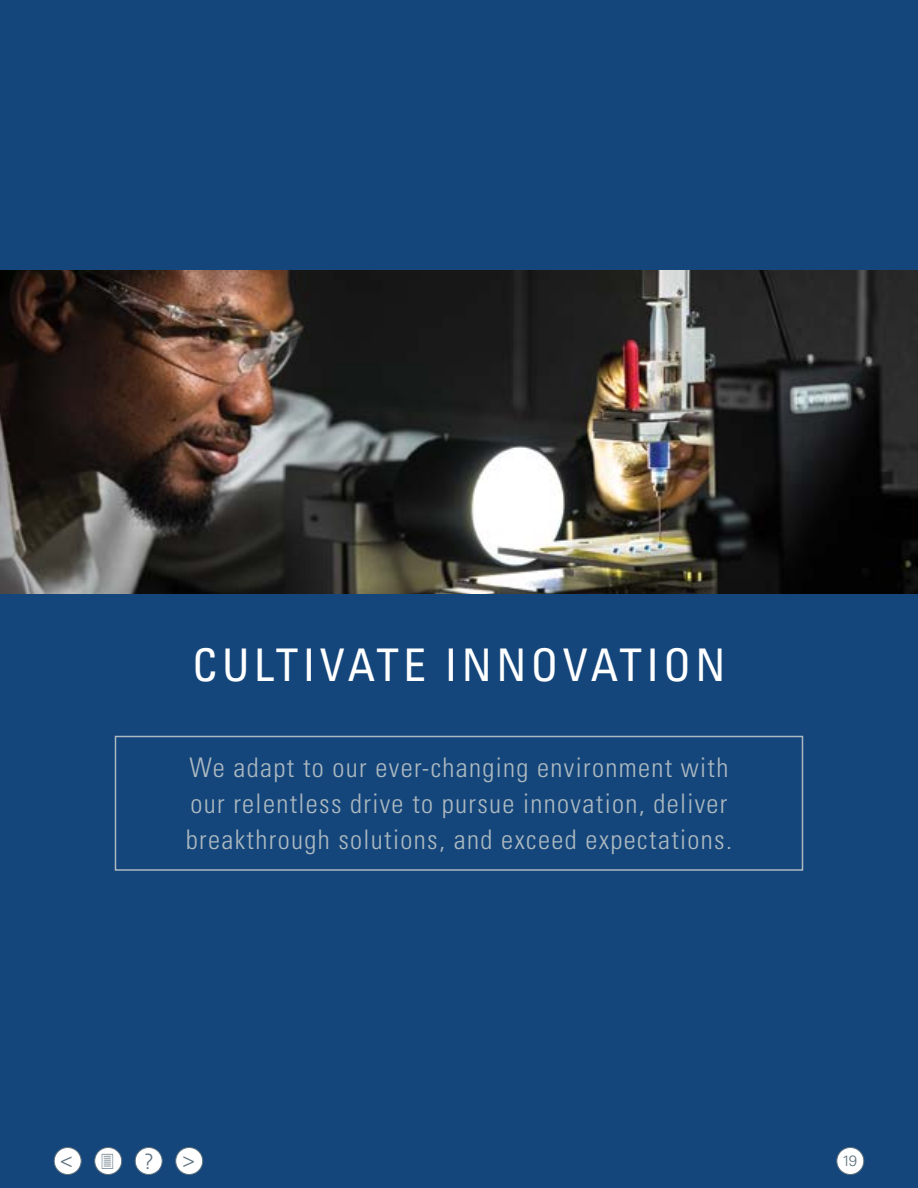
<style>
.page{position:relative;width:918px;height:1188px;background:#15467b}
.page>*{position:absolute;margin:0;border:0;box-sizing:border-box;transform-origin:0 0}
.t1{font:condensed 45px "Univers LT Std";letter-spacing:.1em;color:#fff}
.t2{font:300 condensed 27px/36px "Univers LT Std";letter-spacing:.05em;color:#acb9c0}
.t3{font:300 21px "Univers LT Std";color:#5c707c}
.t4{font:300 15px "Univers LT Std";color:#5c707c}
</style>
<div class="page">
<img style="left:0;top:270px;width:918px;height:324px">
<div style="left:115px;top:736px;width:688px;height:135px;border:2px solid #acb9c0"></div>
<div style="left:54px;top:1148px;width:27px;height:26px;background:#fff;border-radius:50%"></div>
<div style="left:54px;top:1147px;width:27px;height:28px;border:1px solid #5c707c;border-radius:50%"></div>
<div style="left:176px;top:1148px;width:27px;height:26px;background:#fff;border-radius:50%"></div>
<div style="left:176px;top:1147px;width:27px;height:28px;border:1px solid #5c707c;border-radius:50%"></div>
<div style="left:837px;top:1148px;width:27px;height:26px;background:#fff;border-radius:50%"></div>
<div style="left:837px;top:1147px;width:27px;height:28px;border:1px solid #5c707c;border-radius:50%"></div>
<div style="left:95px;top:1148px;width:27px;height:26px;background:#fff;border-radius:50%"></div>
<div style="left:94px;top:1147px;width:28px;height:28px;border:1px solid #5c707c;border-radius:50%"></div>
<div style="left:135px;top:1148px;width:27px;height:26px;background:#fff;border-radius:50%"></div>
<div style="left:135px;top:1147px;width:27px;height:28px;border:1px solid #5c707c;border-radius:50%"></div>
<h1 class="t1" style="left:193px;top:636px;width:534px">CULTIVATE INNOVATION</h1>
<p class="t2" style="left:186px;top:750px;width:548px">We adapt to our ever-changing environment with our relentless drive to pursue innovation, deliver breakthrough solutions, and exceed expectations.</p>
<p class="t3" style="left:59px;top:1147px;width:15px">&lt;</p>
<p class="t3" style="left:100px;top:1149px;width:55px">✓ ?</p>
<p class="t3" style="left:182px;top:1147px;width:15px">&gt;</p>
<p class="t4" style="left:842px;top:1152px;width:16px">19</p>
</div>
